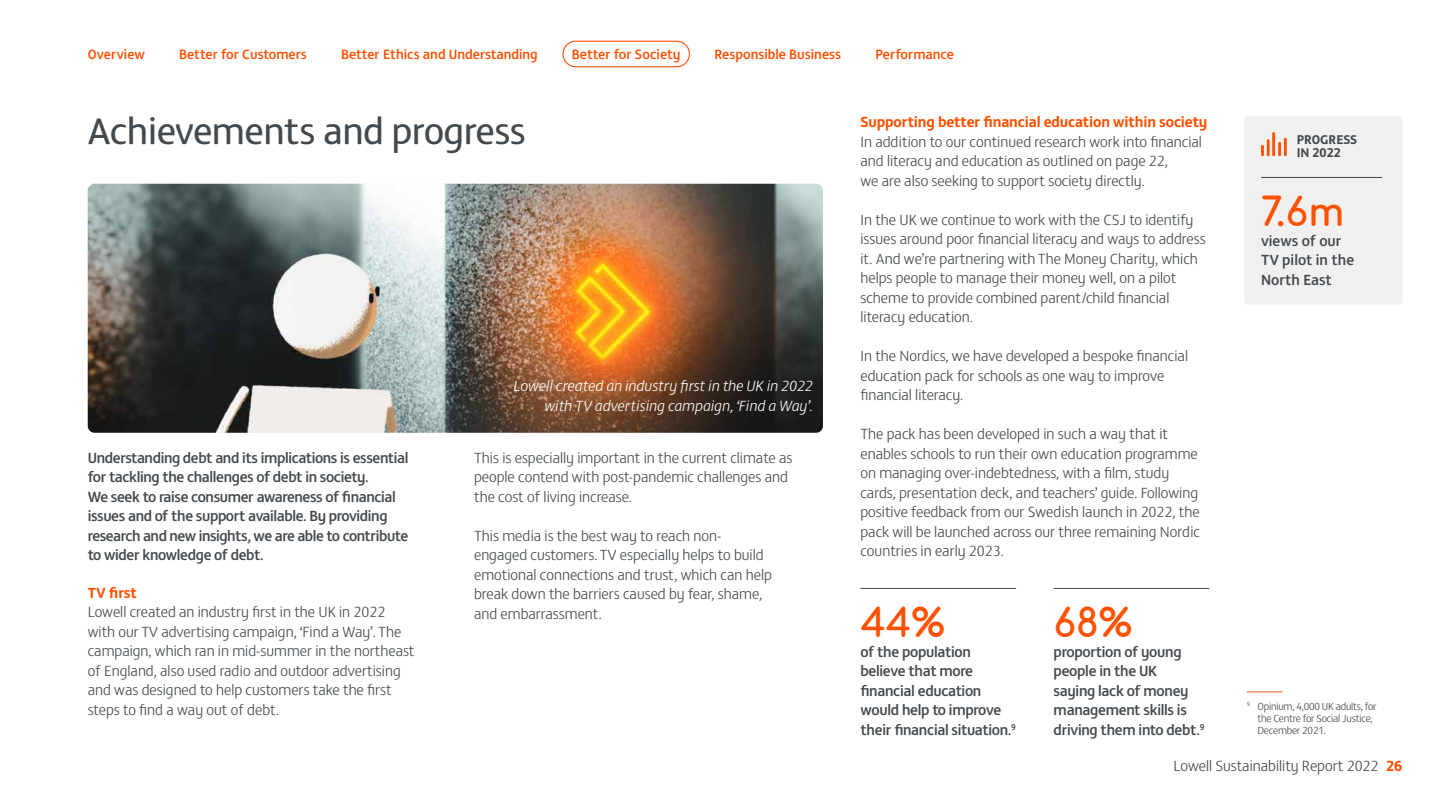
<style>
.page{position:relative;width:1440px;height:810px;background:#fff}
.page>*{position:absolute;margin:0;border:0;box-sizing:border-box;transform-origin:0 0}
.t1{font:39px "Comfortaa";color:#ff5100}
.t2{font:37.5px "FS Matthew";color:#434a4f}
.t3{font:300 15px/19.5px "FS Matthew";color:#434a4f}
.t4{font:500 15px/19.5px "FS Matthew";letter-spacing:-.025em;color:#434a4f}
.t5{font:italic 300 15px/19.5px "FS Matthew";color:#fff;text-align:right}
.t6{font:700 15px "FS Matthew";letter-spacing:-.01em;color:#ff5100}
.t7{font:500 15px/19.5px "FS Matthew";color:#434a4f}
.t8{font:500 13.73px "FS Matthew";color:#ff5100}
.t9{font:700 12.98px/12.8px "FS Matthew";color:#434a4f}
.t10{font:300 10.5px/12px "FS Matthew";letter-spacing:-.02em;color:#434a4f}
.s1{font-weight:700;color:#ff5100}
</style>
<div class="page">
<img style="left:88px;top:184px;width:735px;height:249px">
<hr style="left:1054px;top:588px;width:155px;height:1px;background:#434a4f">
<hr style="left:860px;top:588px;width:156px;height:1px;background:#434a4f">
<hr style="left:1247px;top:691px;width:35px;height:1px;background:#f25924">
<div style="left:1244px;top:116px;width:158px;height:188px;background:#f0f0f1;border-radius:4px"></div>
<svg style="left:1261px;top:146px;width:3px;height:9px"></svg>
<hr style="left:1267px;top:141px;width:3px;height:14px;background:#ff5100">
<hr style="left:1272px;top:133px;width:3px;height:22px;background:#ff5100">
<svg style="left:1278px;top:143px;width:3px;height:12px"></svg>
<hr style="left:1284px;top:139px;width:3px;height:16px;background:#ff5100">
<hr style="left:1261px;top:177px;width:121px;height:1px;background:#434a4f">
<div style="left:562px;top:41px;width:128px;height:26px;border:1px solid #ff5100;border-radius:13px"></div>
<p class="t8" style="left:88px;top:43px;width:59px">Overview</p>
<p class="t8" style="left:179px;top:43px;width:129px">Better for Customers</p>
<p class="t8" style="left:341px;top:43px;width:198px">Better Ethics and Understanding</p>
<p class="t8" style="left:572px;top:43px;width:110px">Better for Society</p>
<p class="t8" style="left:714px;top:43px;width:128px">Responsible Business</p>
<p class="t8" style="left:875px;top:43px;width:80px">Performance</p>
<h2 class="t2" style="left:88px;top:103px;width:440px">Achievements and progress</h2>
<p class="t4" style="left:88px;top:446px;width:322px">Understanding debt and its implications is essential for tackling the challenges of debt in society.<br>We seek to raise consumer awareness of financial issues and of the support available. By providing research and new insights, we are able to contribute to wider knowledge of debt.</p>
<p class="t6" style="left:88px;top:580px;width:51px">TV first</p>
<p class="t3" style="left:88px;top:601px;width:328px">Lowell created an industry first in the UK in 2022 with our TV advertising campaign, ‘Find a Way’. The campaign, which ran in mid-summer in the northeast of England, also used radio and outdoor advertising and was designed to help customers take the first steps to find a way out of debt.</p>
<p class="t5" style="left:514px;top:376px;width:301px">Lowell created an industry first in the UK in 2022 with TV advertising campaign, ‘Find a Way’.</p>
<p class="t3" style="left:474px;top:447px;width:320px">This is especially important in the current climate as people contend with post-pandemic challenges and the cost of living increase.</p>
<p class="t3" style="left:474px;top:525px;width:299px">This media is the best way to reach non&shy;engaged customers. TV especially helps to build emotional connections and trust, which can help break down the barriers caused by fear, shame, and embarrassment.</p>
<p class="t6" style="left:860px;top:110px;width:348px">Supporting better financial education within society</p>
<p class="t3" style="left:860px;top:131px;width:343px">In addition to our continued research work into financial and literacy and education as outlined on page 22,<br>we are also seeking to support society directly.</p>
<p class="t3" style="left:860px;top:209px;width:347px">In the UK we continue to work with the CSJ to identify issues around poor financial literacy and ways to address it. And we’re partnering with The Money Charity, which helps people to manage their money well, on a pilot scheme to provide combined parent/child financial literacy education.</p>
<p class="t3" style="left:860px;top:345px;width:329px">In the Nordics, we have developed a bespoke financial education pack for schools as one way to improve financial literacy.</p>
<p class="t3" style="left:860px;top:423px;width:341px">The pack has been developed in such a way that it enables schools to run their own education programme on managing over-indebtedness, with a film, study cards, presentation deck, and teachers’ guide. Following positive feedback from our Swedish launch in 2022, the pack will be launched across our three remaining Nordic countries in early 2023.</p>
<h1 class="t1" style="left:860px;top:588px;width:86px">44%</h1>
<p class="t4" style="left:860px;top:641px;width:157px">of the population believe that more financial education would help to improve their financial situation.<sup>9</sup></p>
<h1 class="t1" style="left:1054px;top:588px;width:80px">68%</h1>
<p class="t4" style="left:1054px;top:641px;width:152px">proportion of young people in the UK<br>saying lack of money management skills is driving them into debt.<sup>9</sup></p>
<p class="t9" style="left:1297px;top:132px;width:62px">PROGRESS<br>IN 2022</p>
<h1 class="t1" style="left:1261px;top:177px;width:85px">7.6m</h1>
<p class="t7" style="left:1261px;top:230px;width:95px">views of our<br>TV pilot in the<br>North East</p>
<p class="t10" style="left:1257px;top:699px;width:121px;text-indent:-11px"><sup>9</sup> Opinium, 4,000 UK adults, for the Centre for Social Justice,<br>December 2021.</p>
<p class="t3" style="left:1173px;top:755px;width:231px">Lowell Sustainability Report 2022 <span class="s1">26</span></p>
</div>
